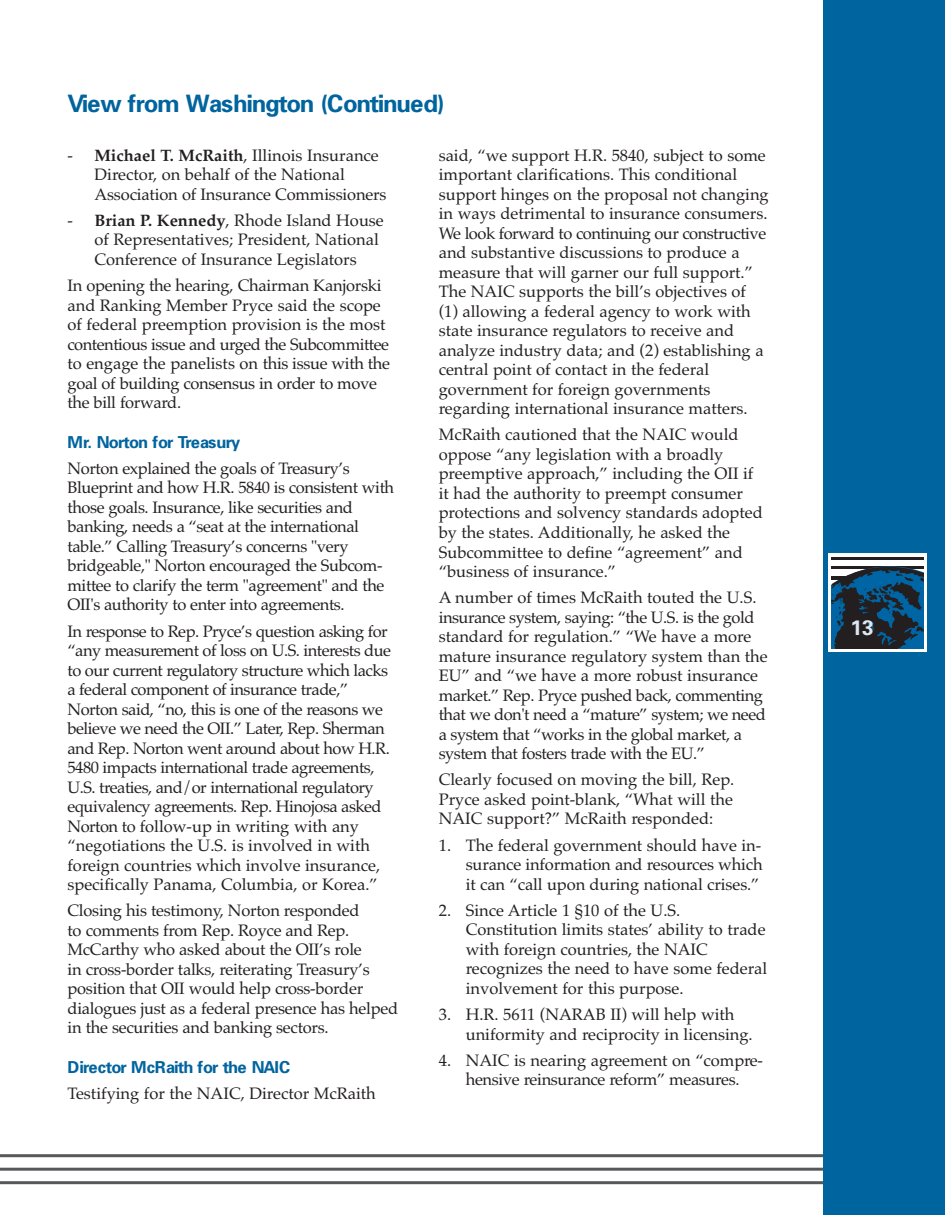
<style>
.page{position:relative;width:945px;height:1215px;background:#fff}
.page>*{position:absolute;margin:0;border:0;box-sizing:border-box;transform-origin:0 0}
.t1{font:700 24px "Univers";letter-spacing:-.055em;color:#00649e}
.t2{font:700 21px "Univers";color:#dde6f1}
.t3{font:16.5px/19.5px "Palatino";color:#231f20}
.t4{font:16.5px/19.5px "Palatino";letter-spacing:-.03em;color:#231f20}
.t5{font:16.5px/19.5px "Palatino";letter-spacing:-.025em;color:#231f20}
.t6{font:16.5px/19.5px "Palatino";letter-spacing:-.02em;color:#231f20;text-align:center}
.t7{font:700 16.5px "Univers";letter-spacing:-.055em;color:#00649e}
.s1{font-weight:700}
</style>
<div class="page">
<hr style="left:0;top:1154px;width:932px;height:3px;background:#57585a">
<hr style="left:0;top:1168px;width:932px;height:3px;background:#57585a">
<hr style="left:0;top:1181px;width:932px;height:3px;background:#57585a">
<div style="left:824px;top:0;width:121px;height:1215px;background:#00649e"></div>
<svg style="left:828px;top:554px;width:99px;height:98px;background:#d8dfe4"></svg>
<hr style="left:832px;top:557px;width:91px;height:2px;background:#231f20">
<svg style="left:832px;top:566px;width:91px;height:82px"></svg>
<h1 class="t1" style="left:68px;top:94px;width:379px">View from Washington (Continued)</h1>
<p class="t3" style="left:94px;top:145px;width:294px;text-indent:-27px">- <span class="s1">Michael T. McRaith</span>, Illinois Insurance<br>Director, on behalf of the National<br>Association of Insurance Commissioners</p>
<p class="t3" style="left:94px;top:210px;width:291px;text-indent:-27px">- <span class="s1">Brian P. Kennedy</span>, Rhode Island House of Representatives; President, National<br>Conference of Insurance Legislators</p>
<p class="t3" style="left:67px;top:276px;width:324px">In opening the hearing, Chairman Kanjorski and Ranking Member Pryce said the scope of federal preemption provision is the most contentious issue and urged the Subcommittee to engage the panelists on this issue with the goal of building consensus in order to move the bill forward.</p>
<p class="t7" style="left:67px;top:436px;width:174px">Mr. Norton for Treasury</p>
<p class="t5" style="left:67px;top:458px;width:328px">Norton explained the goals of Treasury’s Blueprint and how H.R. 5840 is consistent with those goals. Insurance, like securities and banking, needs a “seat at the international table.” Calling Treasury’s concerns "very bridgeable," Norton encouraged the Subcom&shy;mittee to clarify the term "agreement" and the OII's authority to enter into agreements.</p>
<p class="t4" style="left:67px;top:621px;width:325px">In response to Rep. Pryce’s question asking for “any measurement of loss on U.S. interests due to our current regulatory structure which lacks a federal component of insurance trade,” Norton said, “no, this is one of the reasons we believe we need the OII.” Later, Rep. Sherman and Rep. Norton went around about how H.R.<br>5480 impacts international trade agreements, U.S. treaties, and/or international regulatory equivalency agreements. Rep. Hinojosa asked Norton to follow-up in writing with any “negotiations the U.S. is involved in with foreign countries which involve insurance, specifically Panama, Columbia, or Korea.”</p>
<p class="t3" style="left:67px;top:901px;width:332px">Closing his testimony, Norton responded<br>to comments from Rep. Royce and Rep.<br>McCarthy who asked about the OII’s role<br>in cross-border talks, reiterating Treasury’s position that OII would help cross-border dialogues just as a federal presence has helped in the securities and banking sectors.</p>
<p class="t7" style="left:67px;top:1061px;width:224px">Director McRaith for the NAIC</p>
<p class="t3" style="left:67px;top:1084px;width:310px">Testifying for the NAIC, Director McRaith</p>
<p class="t3" style="left:439px;top:145px;width:332px">said, “we support H.R. 5840, subject to some important clarifications. This conditional support hinges on the proposal not changing in ways detrimental to insurance consumers.<br>We look forward to continuing our constructive and substantive discussions to produce a measure that will garner our full support.” The NAIC supports the bill’s objectives of (1) allowing a federal agency to work with state insurance regulators to receive and analyze industry data; and (2) establishing a central point of contact in the federal government for foreign governments regarding international insurance matters.</p>
<p class="t3" style="left:439px;top:425px;width:326px">McRaith cautioned that the NAIC would oppose “any legislation with a broadly preemptive approach,” including the OII if it had the authority to preempt consumer protections and solvency standards adopted by the states. Additionally, he asked the Subcommittee to define “agreement” and “business of insurance.”</p>
<p class="t4" style="left:439px;top:588px;width:330px">A number of times McRaith touted the U.S. insurance system, saying: “the U.S. is the gold standard for regulation.” “We have a more mature insurance regulatory system than the EU” and “we have a more robust insurance market.” Rep. Pryce pushed back, commenting that we don't need a “mature” system; we need a system that “works in the global market, a system that fosters trade with the EU.”</p>
<p class="t3" style="left:439px;top:770px;width:297px;text-align:justify">Clearly focused on moving the bill, Rep.<br>Pryce asked point-blank, “What will the NAIC support?” McRaith responded:</p>
<p class="t3" style="left:466px;top:835px;width:298px;text-align:justify;text-indent:-27px">1. The federal government should have in&shy;surance information and resources which it can “call upon during national crises.”</p>
<p class="t3" style="left:466px;top:900px;width:303px;text-indent:-27px">2. Since Article 1 §10 of the U.S.<br>Constitution limits states’ ability to trade with foreign countries, the NAIC recognizes the need to have some federal involvement for this purpose.</p>
<p class="t3" style="left:466px;top:1005px;width:288px;text-indent:-27px">3. H.R. 5611 (NARAB II) will help with uniformity and reciprocity in licensing.</p>
<p class="t6" style="left:439px;top:1050px;width:326px">4. NAIC is nearing agreement on “compre&shy;hensive reinsurance reform” measures.</p>
<p class="t2" style="left:850px;top:620px;width:25px">13</p>
</div>
